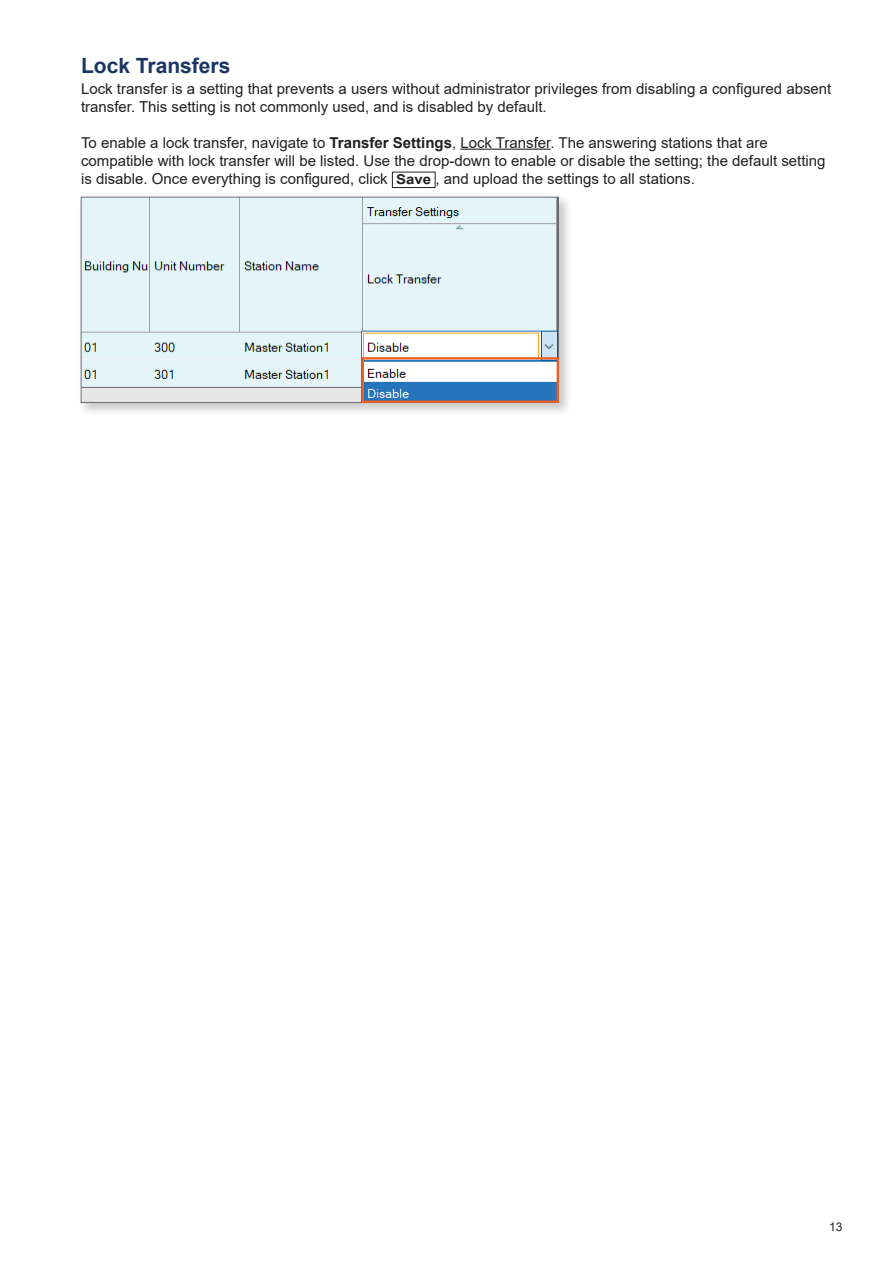
<style>
.page{position:relative;width:893px;height:1263px;background:#fff}
.page>*{position:absolute;margin:0;border:0;box-sizing:border-box;transform-origin:0 0}
.t1{font:700 21px "Arial";color:#1a3564}
.t2{font:15px/18px "Arial";color:#231f20}
.t3{font:12px "Arial";color:#231f20}
.s1{font-weight:700}
.s2{font-weight:700;font-size:13.5px}
</style>
<div class="page">
<hr style="left:460px;top:149px;width:90px;height:1px;background:#231f20">
<div style="left:392px;top:172px;width:44px;height:16px;border:1px solid #231f20"></div>
<div style="left:78px;top:194px;width:495px;height:223px;background:#231f20;opacity:.25"></div>
<img style="left:83px;top:199px;width:474px;height:202px">
<div style="left:81px;top:197px;width:478px;height:206px;border:1px solid #6c6d70"></div>
<div style="left:362px;top:357px;width:197px;height:46px;border:2px solid #f25e23"></div>
<h1 class="t1" style="left:81px;top:50px;width:151px">Lock Transfers</h1>
<p class="t2" style="left:81px;top:79px;width:752px">Lock transfer is a setting that prevents a users without administrator privileges from disabling a configured absent transfer. This setting is not commonly used, and is disabled by default.</p>
<p class="t2" style="left:81px;top:133px;width:746px">To enable a lock transfer, navigate to <span class="s1">Transfer Settings</span>, Lock Transfer. The answering stations that are compatible with lock transfer will be listed. Use the drop-down to enable or disable the setting; the default setting is disable. Once everything is configured, click <span class="s2">Save</span> , and upload the settings to all stations.</p>
<p class="t3" style="left:829px;top:1218px;width:15px">13</p>
</div>
